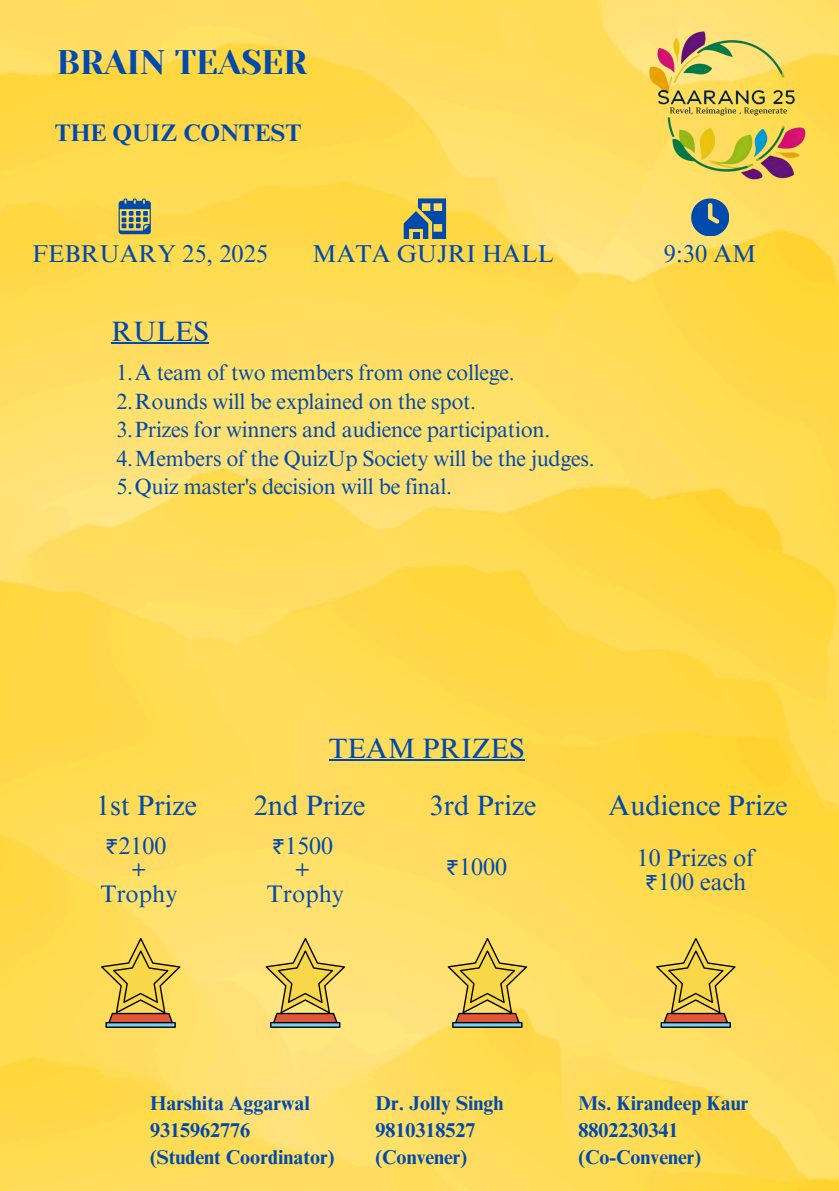
<style>
.page{position:relative;width:839px;height:1191px;background:#fff}
.page>*{position:absolute;margin:0;border:0;box-sizing:border-box;transform-origin:0 0}
.t1{font:34px "Yeseva One";color:#004aad}
.t2{font:28px "Times NRMT Pro";color:#004aad}
.t3{font:24.4px "Times NRMT Pro";color:#004aad}
.t4{font:24px/24px "Times NRMT Pro";color:#004aad;text-align:center}
.t5{font:700 24px "Times NRMT Pro";color:#004aad}
.t6{font:22px "Times NRMT Pro";letter-spacing:-.015em;color:#004aad}
.t7{font:700 20px/27px "Times NRMT Pro";color:#004aad}
.s1{font-family:"Noto Sans Gurmukhi"}
</style>
<div class="page">
<img style="left:0;top:0;width:838px;height:1191px">
<svg style="left:119px;top:198px;width:31px;height:36px"></svg>
<svg style="left:403px;top:198px;width:43px;height:41px;background:#688384"></svg>
<svg style="left:691px;top:198px;width:37px;height:38px"></svg>
<hr style="left:112px;top:342px;width:97px;height:2px;background:#004aad">
<hr style="left:329px;top:759px;width:195px;height:2px;background:#004aad">
<svg style="left:101px;top:938px;width:79px;height:85px;background:#deb94b"></svg>
<svg style="left:105px;top:1022px;width:71px;height:6px"></svg>
<svg style="left:107px;top:1023px;width:67px;height:4px"></svg>
<svg style="left:265px;top:938px;width:80px;height:85px;background:#debd59"></svg>
<svg style="left:270px;top:1022px;width:70px;height:6px"></svg>
<svg style="left:271px;top:1023px;width:68px;height:4px"></svg>
<svg style="left:447px;top:938px;width:80px;height:85px;background:#debc52"></svg>
<svg style="left:452px;top:1022px;width:70px;height:6px"></svg>
<svg style="left:453px;top:1023px;width:68px;height:4px"></svg>
<svg style="left:656px;top:938px;width:79px;height:85px;background:#deb948"></svg>
<svg style="left:660px;top:1022px;width:71px;height:6px"></svg>
<svg style="left:662px;top:1023px;width:67px;height:4px"></svg>
<img style="left:635px;top:13px;width:186px;height:185px">
<h1 class="t1" style="left:57px;top:43px;width:252px">BRAIN TEASER</h1>
<h4 class="t5" style="left:55px;top:124px;width:248px">THE QUIZ CONTEST</h4>
<p class="t3" style="left:32px;top:244px;width:237px">FEBRUARY 25, 2025</p>
<h5 class="t3" style="left:312px;top:245px;width:243px">MATA GUJRI HALL</h5>
<p class="t3" style="left:664px;top:245px;width:94px">9:30 AM</p>
<h5 class="t2" style="left:112px;top:321px;width:99px">RULES</h5>
<h6 class="t6" style="left:116px;top:364px;width:400px">1.A team of two members from one college.</h6>
<p class="t6" style="left:116px;top:393px;width:361px">2.Rounds will be explained on the spot.</p>
<h2 class="t6" style="left:116px;top:421px;width:435px">3.Prizes for winners and audience participation.</h2>
<h3 class="t6" style="left:116px;top:450px;width:480px">4.Members of the QuizUp Society will be the judges.</h3>
<h6 class="t6" style="left:116px;top:478px;width:337px">5.Quiz master's decision will be final.</h6>
<h2 class="t2" style="left:329px;top:737px;width:197px">TEAM PRIZES</h2>
<p class="t2" style="left:96px;top:795px;width:102px">1st Prize</p>
<p class="t2" style="left:254px;top:795px;width:113px">2nd Prize</p>
<h5 class="t2" style="left:429px;top:795px;width:108px">3rd Prize</h5>
<h3 class="t2" style="left:608px;top:795px;width:181px">Audience Prize</h3>
<p class="t4" style="left:100px;top:837px;width:78px"><span class="s1">₹</span>2100 +<br>Trophy</p>
<p class="t4" style="left:272px;top:837px;width:63px"><span class="s1">₹</span>1500 +</p>
<p class="t4" style="left:267px;top:885px;width:78px">Trophy</p>
<p class="t4" style="left:446px;top:858px;width:63px"><span class="s1">₹</span>1000</p>
<p class="t4" style="left:636px;top:849px;width:119px">10 Prizes of <span class="s1">₹</span>100 each</p>
<p class="t7" style="left:150px;top:1092px;width:161px">Harshita Aggarwal<br>9315962776</p>
<p class="t7" style="left:150px;top:1146px;width:186px">(Student Coordinator)</p>
<h3 class="t7" style="left:375px;top:1092px;width:129px">Dr. Jolly Singh</h3>
<h6 class="t7" style="left:375px;top:1119px;width:101px">9810318527</h6>
<p class="t7" style="left:375px;top:1146px;width:93px">(Convener)</p>
<p class="t7" style="left:578px;top:1092px;width:171px">Ms. Kirandeep Kaur</p>
<p class="t7" style="left:578px;top:1119px;width:101px">8802230341</p>
<p class="t7" style="left:578px;top:1146px;width:124px">(Co-Convener)</p>
</div>
